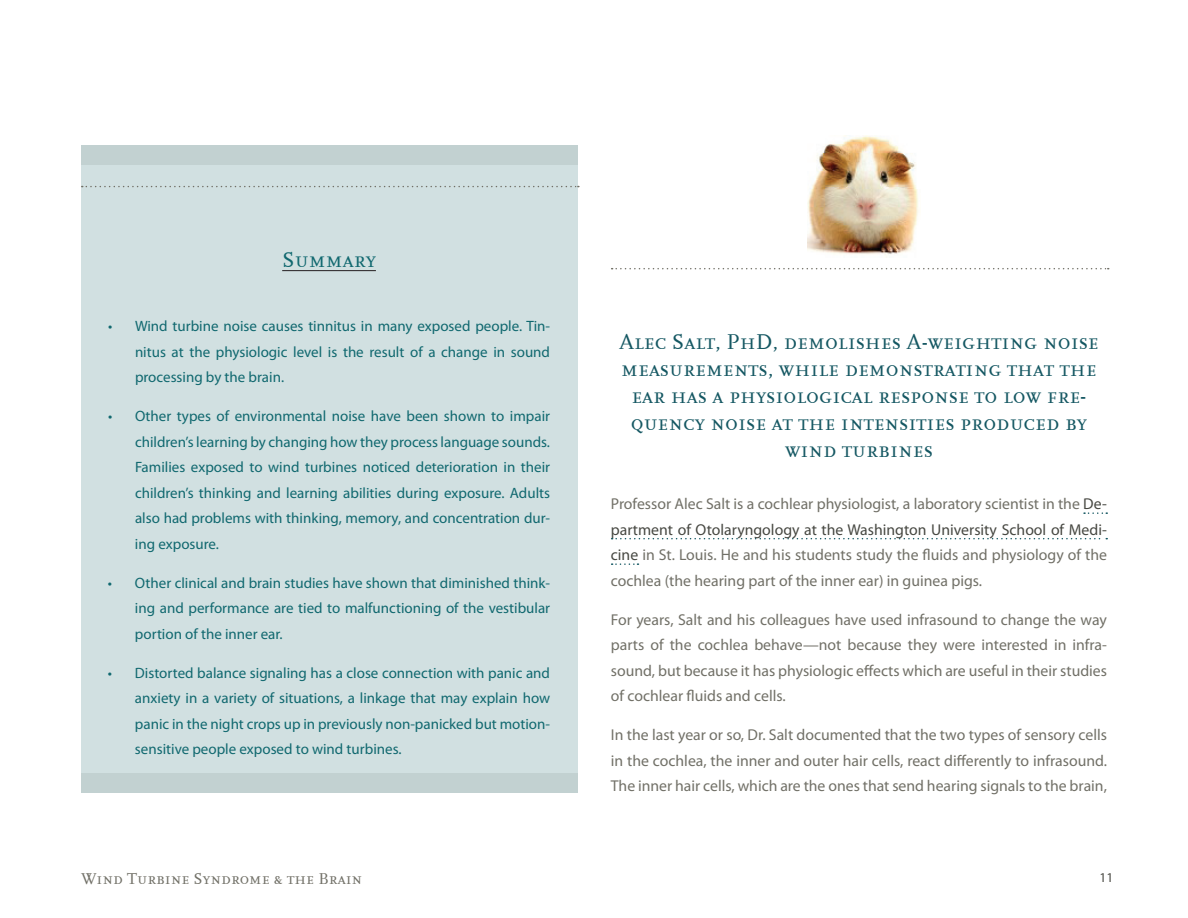
<style>
.page{position:relative;width:1188px;height:918px;background:#fff}
.page>*{position:absolute;margin:0;border:0;box-sizing:border-box;transform-origin:0 0}
.t1{font:22.5px/27px "FF Scala Caps";color:#145762;text-align:center}
.t2{font:22.5px "FF Scala Caps";color:#10686f}
.t3{font:16.5px "FF Scala Caps";color:#717067}
.t4{font:15.75px/25.5px "Myriad Pro";color:#717067;text-align:justify}
.t5{font:15px/25.5px "Myriad Pro";color:#10686f;text-align:justify}
.t6{font:13.5px "Myriad Pro";color:#4b4b45}
.s1{color:#474842}
</style>
<div class="page">
<svg style="left:1084px;top:512px;width:23px;height:2px"></svg>
<svg style="left:612px;top:538px;width:495px;height:1px"></svg>
<svg style="left:612px;top:563px;width:26px;height:2px"></svg>
<svg style="left:612px;top:268px;width:497px;height:1px"></svg>
<img style="left:808px;top:135px;width:111px;height:123px">
<div style="left:81px;top:146px;width:496px;height:646px;background:#d1e0e1"></div>
<div style="left:81px;top:146px;width:496px;height:19px;background:#c2d1d1"></div>
<div style="left:81px;top:774px;width:496px;height:19px;background:#c2d1d1"></div>
<hr style="left:282px;top:270px;width:94px;height:1px;background:#231f20">
<svg style="left:82px;top:186px;width:497px;height:1px"></svg>
<h1 class="t2" style="left:282px;top:247px;width:95px">Summary</h1>
<p class="t5" style="left:135px;top:313px;width:417px;text-indent:-27px">• Wind turbine noise causes tinnitus in many exposed people. Tin&shy;nitus at the physiologic level is the result of a change in sound processing by the brain.</p>
<p class="t5" style="left:135px;top:403px;width:417px;text-indent:-27px">• Other types of environmental noise have been shown to impair children’s learning by changing how they process language sounds.<br>Families exposed to wind turbines noticed deterioration in their children’s thinking and learning abilities during exposure. Adults also had problems with thinking, memory, and concentration dur&shy;ing exposure.</p>
<p class="t5" style="left:135px;top:570px;width:417px;text-indent:-27px">• Other clinical and brain studies have shown that diminished think&shy;ing and performance are tied to malfunctioning of the vestibular portion of the inner ear.</p>
<p class="t5" style="left:135px;top:660px;width:417px;text-indent:-27px">• Distorted balance signaling has a close connection with panic and anxiety in a variety of situations, a linkage that may explain how panic in the night crops up in previously non-panicked but motion&shy;sensitive people exposed to wind turbines.</p>
<h1 class="t1" style="left:619px;top:329px;width:481px">Alec Salt, PhD, demolishes A-weighting noise measurements, while demonstrating that the ear has a physiological response to low fre&shy;quency noise at the intensities produced by wind turbines</h1>
<p class="t4" style="left:611px;top:491px;width:498px">Professor Alec Salt is a cochlear physiologist, a laboratory scientist in the <span class="s1">De&shy;partment of Otolaryngology at the Washington University School of Medi&shy;cine</span> in St. Louis. He and his students study the fluids and physiology of the cochlea (the hearing part of the inner ear) in guinea pigs.</p>
<p class="t4" style="left:611px;top:607px;width:498px">For years, Salt and his colleagues have used infrasound to change the way parts of the cochlea behave—not because they were interested in infra&shy;sound, but because it has physiologic effects which are useful in their studies of cochlear fluids and cells.</p>
<p class="t4" style="left:611px;top:722px;width:498px">In the last year or so, Dr. Salt documented that the two types of sensory cells in the cochlea, the inner and outer hair cells, react differently to infrasound.<br>The inner hair cells, which are the ones that send hearing signals to the brain,</p>
<p class="t3" style="left:81px;top:870px;width:283px">Wind Turbine Syndrome &amp; the Brain</p>
<p class="t6" style="left:1099px;top:869px;width:15px">11</p>
</div>
